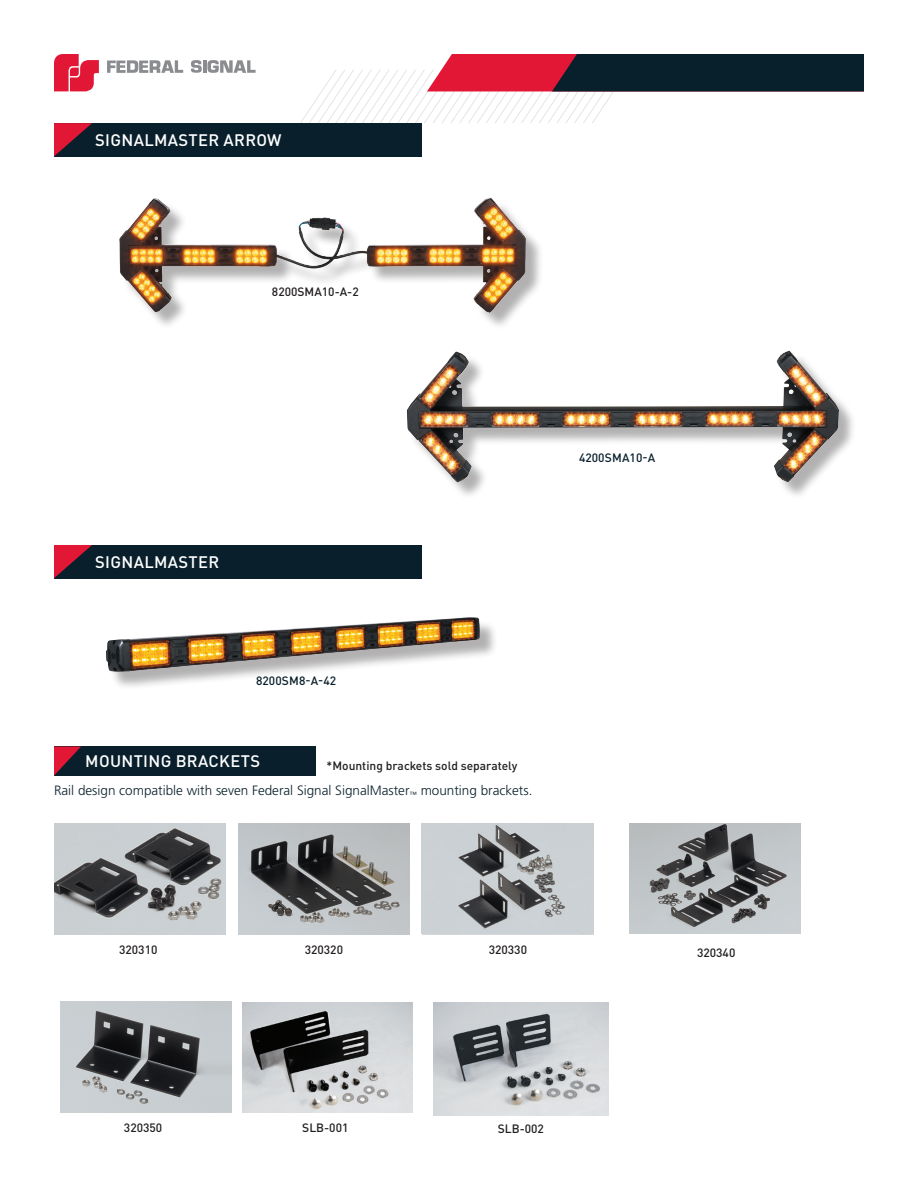
<style>
.page{position:relative;width:918px;height:1188px;background:#fff}
.page>*{position:absolute;margin:0;border:0;box-sizing:border-box;transform-origin:0 0}
.t1{font:500 16.5px "DIN Pro";letter-spacing:.02em;color:#fff}
.t2{font:300 13.5px "Frutiger LT Std";color:#09202c}
.t3{font:500 12px "DIN Pro";color:#231f20}
.t4{font:500 12px "DIN Pro";color:#09202c}
</style>
<div class="page">
<svg style="left:54px;top:54px;width:45px;height:37px"></svg>
<svg style="left:107px;top:60px;width:76px;height:13px"></svg>
<svg style="left:191px;top:54px;width:673px;height:69px"></svg>
<div style="left:54px;top:123px;width:368px;height:33px;background:#09202c"></div>
<svg style="left:54px;top:123px;width:38px;height:33px"></svg>
<div style="left:54px;top:545px;width:368px;height:33px;background:#09202c"></div>
<svg style="left:54px;top:545px;width:38px;height:33px"></svg>
<div style="left:54px;top:747px;width:261px;height:29px;background:#09202c"></div>
<svg style="left:54px;top:747px;width:27px;height:29px"></svg>
<img style="left:54px;top:823px;width:172px;height:112px">
<img style="left:238px;top:823px;width:171px;height:112px">
<img style="left:422px;top:823px;width:172px;height:111px">
<img style="left:630px;top:823px;width:170px;height:111px">
<img style="left:60px;top:1002px;width:171px;height:110px">
<img style="left:242px;top:1002px;width:171px;height:111px">
<img style="left:433px;top:1002px;width:176px;height:114px">
<img style="left:407px;top:350px;width:446px;height:145px">
<img style="left:119px;top:197px;width:421px;height:129px">
<div style="left:109px;top:620px;width:390px;height:70px;background:#231f20;opacity:.35"></div>
<img style="left:106px;top:617px;width:374px;height:55px">
<h1 class="t1" style="left:95px;top:126px;width:188px">SIGNALMASTER ARROW</h1>
<p class="t3" style="left:272px;top:282px;width:88px">8200SMA10-A-2</p>
<h1 class="t1" style="left:95px;top:548px;width:126px">SIGNALMASTER</h1>
<p class="t4" style="left:256px;top:671px;width:82px">8200SM8-A-42</p>
<h1 class="t1" style="left:85px;top:748px;width:176px">MOUNTING BRACKETS</h1>
<p class="t3" style="left:327px;top:756px;width:192px">*Mounting brackets sold separately</p>
<p class="t2" style="left:54px;top:782px;width:480px">Rail design compatible with seven Federal Signal SignalMaster<sub>™</sub> mounting brackets.</p>
<p class="t4" style="left:579px;top:448px;width:78px">4200SMA10-A</p>
<p class="t3" style="left:119px;top:940px;width:40px">320310</p>
<p class="t3" style="left:305px;top:940px;width:40px">320320</p>
<p class="t3" style="left:489px;top:940px;width:40px">320330</p>
<p class="t3" style="left:697px;top:943px;width:40px">320340</p>
<p class="t3" style="left:124px;top:1118px;width:40px">320350</p>
<p class="t3" style="left:302px;top:1118px;width:48px">SLB-001</p>
<p class="t3" style="left:498px;top:1119px;width:48px">SLB-002</p>
</div>
